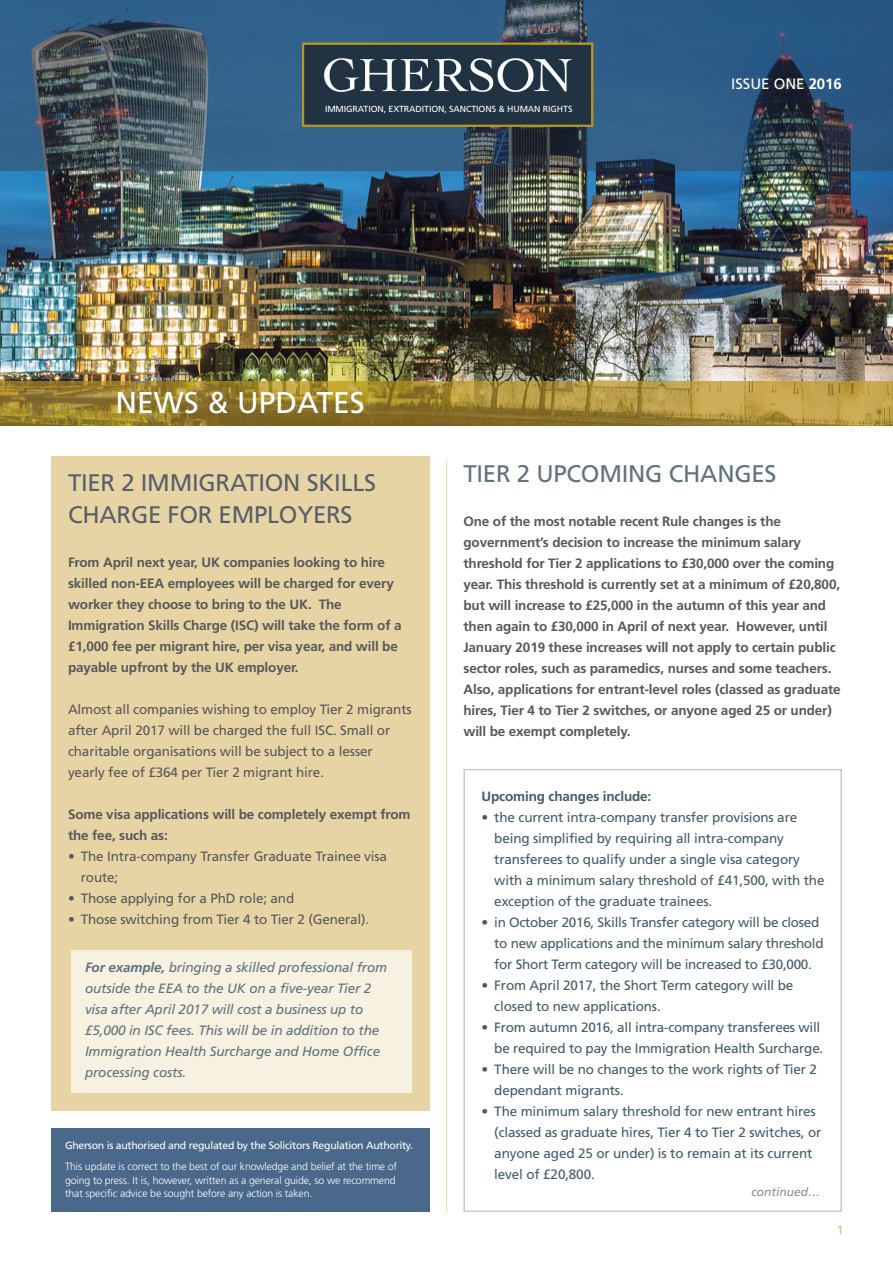
<style>
.page{position:relative;width:893px;height:1263px;background:#fff}
.page>*{position:absolute;margin:0;border:0;box-sizing:border-box;transform-origin:0 0}
.t1{font:30px "Frutiger";color:#fff}
.t2{font:24px/31.5px "Frutiger";letter-spacing:-.01em;color:#595f6a}
.t3{font:24px "Frutiger";letter-spacing:-.01em;color:#61717d}
.t4{font:15px "Frutiger";color:#fff}
.t5{font:700 13.5px/21px "Frutiger";letter-spacing:-.01em;color:#57585a}
.t6{font:13.5px/21px "Frutiger";letter-spacing:-.01em;color:#435b68}
.t7{font:13.5px/21px "Frutiger";letter-spacing:-.01em;color:#57585a}
.t8{font:italic 13.5px/21px "Frutiger";letter-spacing:-.01em;color:#61717d}
.t9{font:700 13.5px "Frutiger";letter-spacing:-.01em;color:#435b68}
.t10{font:italic 12px "Frutiger";color:#829196}
.t11{font:12px "Frutiger";color:#d4b971}
.t12{font:300 10.5px/13.5px "Frutiger";letter-spacing:-.01em;color:#fff}
.t13{font:10.5px "Frutiger";letter-spacing:-.025em;color:#fff}
.t14{font:8.85px "Frutiger";letter-spacing:-.01em;color:#fff}
.s1{font-weight:700}
</style>
<div class="page">
<img style="left:0;top:170px;width:893px;height:212px">
<img style="left:0;top:0;width:893px;height:170px">
<img style="left:0;top:382px;width:893px;height:43px">
<div style="left:51px;top:456px;width:378px;height:655px;background:#e6d4a5"></div>
<div style="left:71px;top:950px;width:340px;height:143px;background:#f6f1e1"></div>
<div style="left:51px;top:1128px;width:378px;height:84px;background:#4a688a"></div>
<div style="left:463px;top:769px;width:379px;height:443px;border:2px solid #c6cacc"></div>
<div style="left:304px;top:45px;width:287px;height:80px;background:#213242"></div>
<div style="left:302px;top:43px;width:291px;height:84px;border:2px solid #ba9719"></div>
<img style="left:324px;top:58px;width:248px;height:34px">
<hr style="left:446px;top:460px;width:1px;height:752px;background:#e9d9b0">
<p class="t14" style="left:325px;top:106px;width:249px">IMMIGRATION, EXTRADITION, SANCTIONS &amp; HUMAN RIGHTS</p>
<h1 class="t1" style="left:116px;top:391px;width:251px">NEWS &amp; UPDATES</h1>
<p class="t4" style="left:731px;top:78px;width:112px">ISSUE ONE <span class="s1">2016</span></p>
<h2 class="t2" style="left:68px;top:469px;width:310px">TIER 2 IMMIGRATION SKILLS<br>CHARGE FOR EMPLOYERS</h2>
<p class="t5" style="left:68px;top:553px;width:335px">From April next year, UK companies looking to hire skilled non-EEA employees will be charged for every worker they choose to bring to the UK. The Immigration Skills Charge (ISC) will take the form of a £1,000 fee per migrant hire, per visa year, and will be payable upfront by the UK employer.</p>
<p class="t7" style="left:68px;top:700px;width:345px">Almost all companies wishing to employ Tier 2 migrants after April 2017 will be charged the full ISC. Small or charitable organisations will be subject to a lesser yearly fee of £364 per Tier 2 migrant hire.</p>
<p class="t5" style="left:68px;top:805px;width:344px">Some visa applications will be completely exempt from the fee, such as:</p>
<p class="t7" style="left:81px;top:847px;width:308px;text-indent:-13px">• The Intra-company Transfer Graduate Trainee visa route;</p>
<p class="t7" style="left:68px;top:889px;width:228px">• Those applying for a PhD role; and</p>
<p class="t7" style="left:68px;top:910px;width:303px">• Those switching from Tier 4 to Tier 2 (General).</p>
<p class="t8" style="left:85px;top:958px;width:304px"><span class="s1">For example,</span> bringing a skilled professional from outside the EEA to the UK on a five-year Tier 2 visa after April 2017 will cost a business up to £5,000 in ISC fees. This will be in addition to the Immigration Health Surcharge and Home Office processing costs.</p>
<p class="t13" style="left:65px;top:1141px;width:349px">Gherson is authorised and regulated by the Solicitors Regulation Authority.</p>
<p class="t12" style="left:65px;top:1161px;width:334px">This update is correct to the best of our knowledge and belief at the time of going to press. It is, however, written as a general guide, so we recommend that specific advice be sought before any action is taken.</p>
<h2 class="t3" style="left:463px;top:464px;width:315px">TIER 2 UPCOMING CHANGES</h2>
<p class="t5" style="left:463px;top:512px;width:379px">One of the most notable recent Rule changes is the government’s decision to increase the minimum salary threshold for Tier 2 applications to £30,000 over the coming year. This threshold is currently set at a minimum of £20,800, but will increase to £25,000 in the autumn of this year and then again to £30,000 in April of next year. However, until January 2019 these increases will not apply to certain public sector roles, such as paramedics, nurses and some teachers.<br>Also, applications for entrant-level roles (classed as graduate hires, Tier 4 to Tier 2 switches, or anyone aged 25 or under) will be exempt completely.</p>
<p class="t9" style="left:482px;top:791px;width:171px">Upcoming changes include:</p>
<p class="t6" style="left:494px;top:808px;width:332px;text-indent:-13px">• the current intra-company transfer provisions are being simplified by requiring all intra-company transferees to qualify under a single visa category with a minimum salary threshold of £41,500, with the exception of the graduate trainees.</p>
<p class="t6" style="left:494px;top:913px;width:331px;text-indent:-13px">• in October 2016, Skills Transfer category will be closed to new applications and the minimum salary threshold for Short Term category will be increased to £30,000.</p>
<p class="t6" style="left:494px;top:976px;width:301px;text-indent:-13px">• From April 2017, the Short Term category will be closed to new applications.</p>
<p class="t6" style="left:482px;top:1018px;width:343px;text-align:right">• From autumn 2016, all intra-company transferees will be required to pay the Immigration Health Surcharge.</p>
<p class="t6" style="left:494px;top:1060px;width:324px;text-indent:-13px">• There will be no changes to the work rights of Tier 2 dependant migrants.</p>
<p class="t6" style="left:494px;top:1102px;width:329px;text-indent:-13px">• The minimum salary threshold for new entrant hires (classed as graduate hires, Tier 4 to Tier 2 switches, or anyone aged 25 or under) is to remain at its current level of £20,800.</p>
<p class="t10" style="left:751px;top:1187px;width:70px">continued…</p>
<p class="t11" style="left:837px;top:1225px;width:8px">1</p>
</div>
